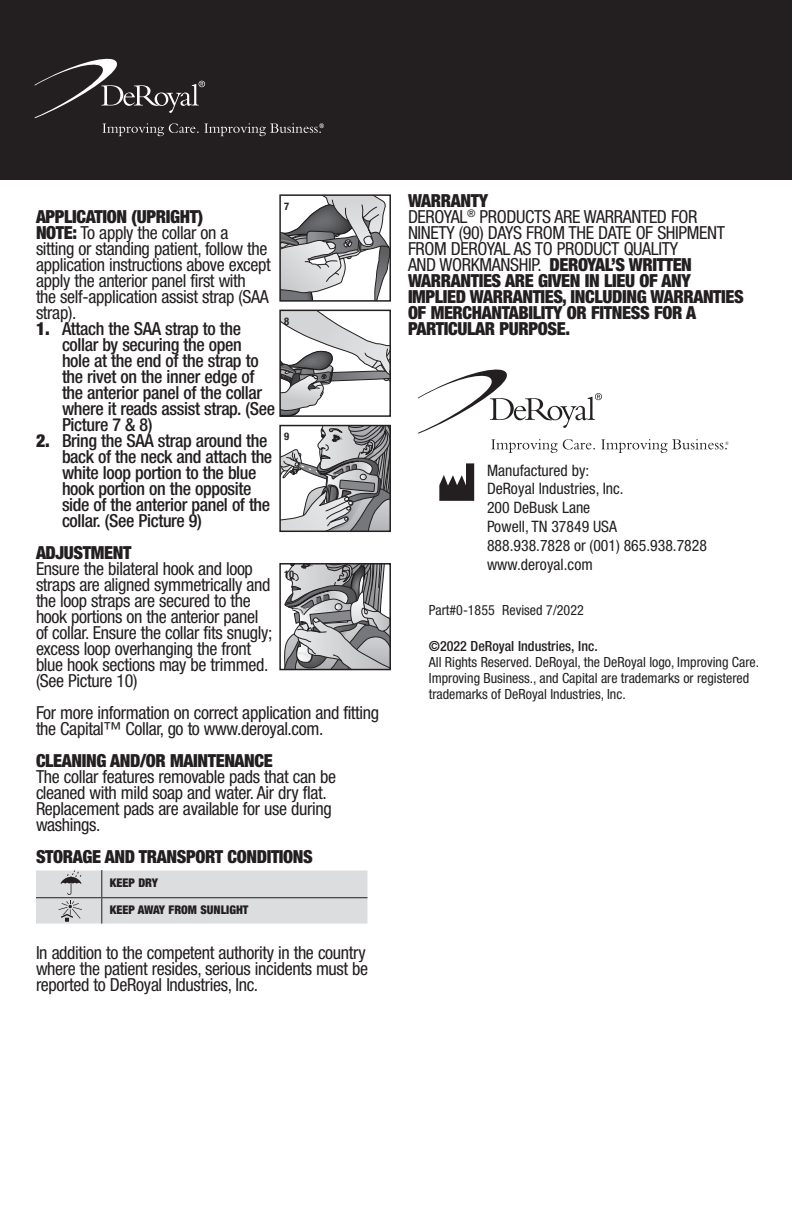
<style>
.page{position:relative;width:792px;height:1224px;background:#fff}
.page>*{position:absolute;margin:0;border:0;box-sizing:border-box;transform-origin:0 0}
.Text{font:condensed 18px/16px "Helvetica Neue LT Std";letter-spacing:-.02em;color:#231f20}
.t1{font:500 condensed 18px/16px "Helvetica Neue LT Std";letter-spacing:-.02em;color:#231f20}
.Text-2{font:900 condensed 18px/16px "Helvetica Neue LT Std";letter-spacing:-.02em;color:#231f20}
.Title_Header{font:900 condensed 18px "Helvetica Neue LT Std";letter-spacing:-.02em;color:#231f20}
.t2{font:condensed 15.8px/19px "Helvetica Neue LT Std";color:#231f20}
.t3{font:condensed 14px/16px "Helvetica Neue LT Std";color:#231f20}
.t4{font:500 condensed 14px "Helvetica Neue LT Std";color:#231f20}
.t5{font:900 condensed 12px "Helvetica Neue LT Std";color:#231f20}
.t6{font:700 condensed 10.4px "Helvetica Neue LT Std";color:#231f20}
.s1{font-weight:900}
.s2{font-weight:400}
</style>
<div class="page">
<div style="left:0;top:0;width:792px;height:180px;background:#231f20"></div>
<svg style="left:34px;top:59px;width:290px;height:77px"></svg>
<svg style="left:36px;top:871px;width:331px;height:53px;background:#d6d6d8"></svg>
<svg style="left:282px;top:428px;width:106px;height:101px"></svg>
<div style="left:279px;top:425px;width:112px;height:107px;border:2px solid #231f20"></div>
<svg style="left:284px;top:566px;width:104px;height:101px;background:#a3a3a5"></svg>
<div style="left:279px;top:563px;width:112px;height:107px;border:2px solid #231f20"></div>
<svg style="left:282px;top:313px;width:106px;height:101px"></svg>
<div style="left:279px;top:310px;width:112px;height:107px;border:2px solid #231f20"></div>
<svg style="left:282px;top:197px;width:106px;height:102px"></svg>
<div style="left:279px;top:194px;width:112px;height:108px;border:2px solid #231f20"></div>
<svg style="left:418px;top:370px;width:311px;height:83px"></svg>
<svg style="left:439px;top:463px;width:35px;height:38px"></svg>
<p class="t6" style="left:284px;top:200px;width:7px">7</p>
<p class="Title_Header" style="left:36px;top:206px;width:169px">APPLICATION (UPRIGHT)</p>
<p class="Text" style="left:36px;top:225px;width:236px"><span class="s1">NOTE:</span> To apply the collar on a sitting or standing patient, follow the application instructions above except apply the anterior panel first with<br>the self-application assist strap (SAA strap).</p>
<p class="t1" style="left:62px;top:321px;width:215px;text-indent:-26px"><span class="s1">1.</span> Attach the SAA strap to the collar by securing the open<br>hole at the end of the strap to the rivet on the inner edge of the anterior panel of the collar where it reads assist strap. (See<br>Picture 7 &amp; 8)</p>
<p class="t1" style="left:62px;top:433px;width:212px;text-indent:-26px"><span class="s1">2.</span> Bring the SAA strap around the back of the neck and attach the white loop portion to the blue hook portion on the opposite side of the anterior panel of the collar. (See Picture 9)</p>
<p class="Title_Header" style="left:36px;top:542px;width:97px">ADJUSTMENT</p>
<p class="Text" style="left:36px;top:561px;width:238px">Ensure the bilateral hook and loop straps are aligned symmetrically and the loop straps are secured to the hook portions on the anterior panel of collar. Ensure the collar fits snugly; excess loop overhanging the front blue hook sections may be trimmed. (See Picture 10)</p>
<p class="Text" style="left:36px;top:705px;width:345px">For more information on correct application and fitting the Capital™ Collar, go to www.deroyal.com.</p>
<p class="Title_Header" style="left:36px;top:750px;width:238px">CLEANING AND/OR MAINTENANCE</p>
<p class="Text" style="left:36px;top:769px;width:302px">The collar features removable pads that can be cleaned with mild soap and water. Air dry flat.<br>Replacement pads are available for use during washings.</p>
<p class="Title_Header" style="left:36px;top:846px;width:278px">STORAGE AND TRANSPORT CONDITIONS</p>
<p class="t5" style="left:110px;top:875px;width:50px">KEEP DRY</p>
<p class="t5" style="left:110px;top:903px;width:140px">KEEP AWAY FROM SUNLIGHT</p>
<p class="Text" style="left:36px;top:945px;width:334px">In addition to the competent authority in the country where the patient resides, serious incidents must be reported to DeRoyal Industries, Inc.</p>
<p class="t6" style="left:284px;top:315px;width:7px">8</p>
<p class="t6" style="left:284px;top:430px;width:7px">9</p>
<p class="t6" style="left:284px;top:568px;width:12px">10</p>
<p class="Title_Header" style="left:408px;top:190px;width:82px">WARRANTY</p>
<p class="Text-2" style="left:408px;top:209px;width:337px"><span class="s2">DEROYAL</span><sup>®</sup> <span class="s2">PRODUCTS ARE WARRANTED FOR NINETY (90) DAYS FROM THE DATE OF SHIPMENT FROM DEROYAL AS TO PRODUCT QUALITY<br>AND WORKMANSHIP.</span> DEROYAL’S WRITTEN WARRANTIES ARE GIVEN IN LIEU OF ANY IMPLIED WARRANTIES, INCLUDING WARRANTIES OF MERCHANTABILITY OR FITNESS FOR A PARTICULAR PURPOSE.</p>
<p class="t2" style="left:487px;top:460px;width:222px">Manufactured by:<br>DeRoyal Industries, Inc.<br>200 DeBusk Lane<br>Powell, TN 37849 USA<br>888.938.7828 or (001) 865.938.7828 www.deroyal.com</p>
<p class="t3" style="left:429px;top:602px;width:156px">Part#0-1855 Revised 7/2022</p>
<p class="t4" style="left:429px;top:637px;width:170px">©2022 DeRoyal Industries, Inc.</p>
<p class="t3" style="left:429px;top:654px;width:332px">All Rights Reserved. DeRoyal, the DeRoyal logo, Improving Care.<br>Improving Business., and Capital are trademarks or registered trademarks of DeRoyal Industries, Inc.</p>
</div>
